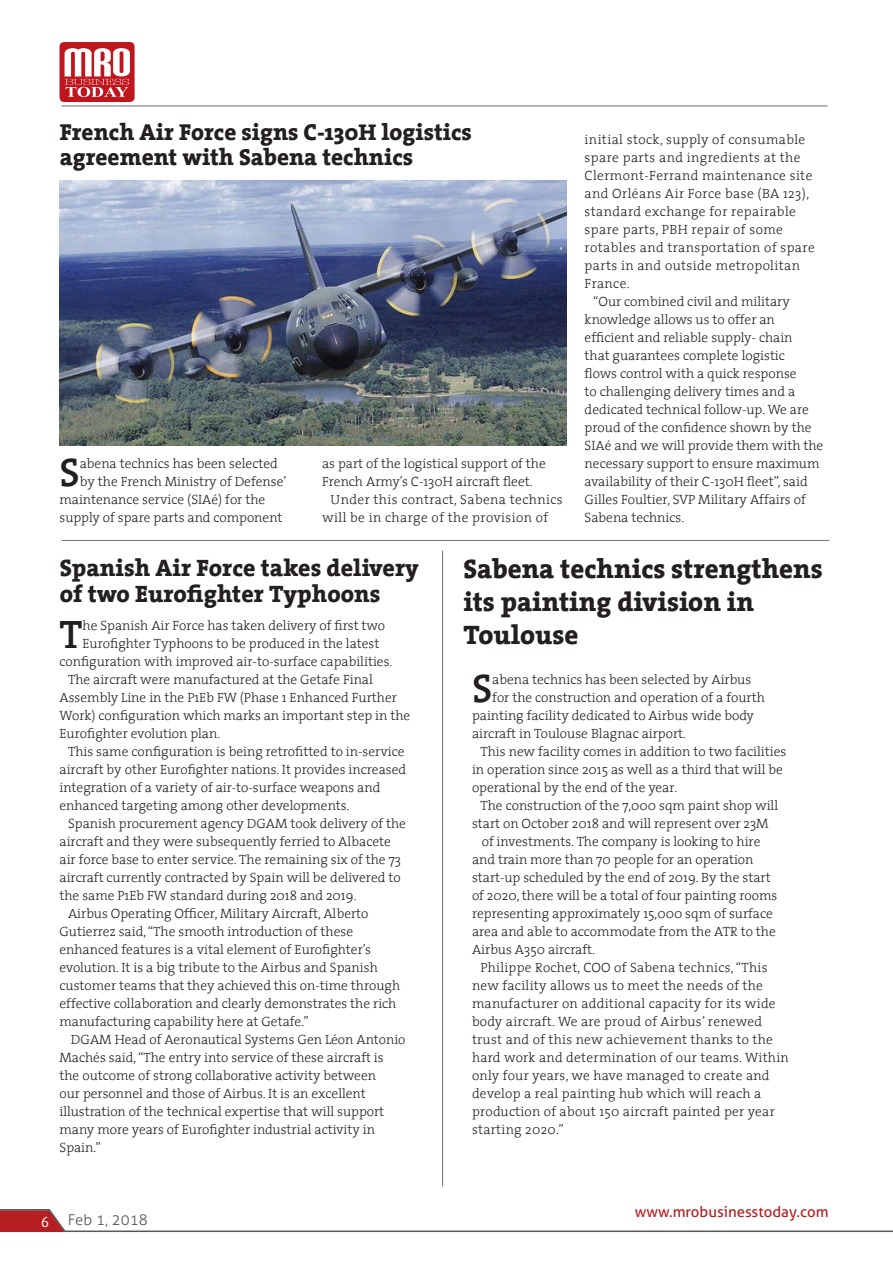
<style>
.page{position:relative;width:893px;height:1263px;background:#fff}
.page>*{position:absolute;margin:0;border:0;box-sizing:border-box;transform-origin:0 0}
.t1{font:600 40.2px "The Serif";color:#231f20}
.t2{font:800 27px/33px "The Serif";color:#231f20}
.t3{font:800 24px/25.5px "The Serif";color:#231f20}
.t4{font:800 23.25px/24.6px "The Serif";color:#231f20}
.t5{font:15px "Aller";color:#b61e22}
.t6{font:300 15px "Aller";color:#57585a}
.t7{font:15px "Dax Pro";color:#fff}
.t8{font:300 13.5px "The Serif";color:#231f20}
.t9{font:300 13.5px "The Serif";letter-spacing:.02em;color:#231f20}
.t10{font:300 13.5px "The Serif";letter-spacing:.03em;color:#231f20}
</style>
<div class="page">
<svg style="left:0;top:1209px;width:893px;height:24px"></svg>
<img style="left:60px;top:180px;width:507px;height:265px">
<hr style="left:62px;top:540px;width:767px;height:1px;background:#6c6d70">
<hr style="left:61px;top:106px;width:766px;height:1px;background:#6c6d70">
<div style="left:60px;top:42px;width:75px;height:60px;background:#bf151c;border-radius:5px"></div>
<svg style="left:65px;top:48px;width:65px;height:49px"></svg>
<hr style="left:442px;top:551px;width:1px;height:635px;background:#6c6d70">
<h3 class="t4" style="left:60px;top:120px;width:414px">French Air Force signs C-130H logistics agreement with Sabena technics</h3>
<h1 class="t1" style="left:60px;top:439px;width:22px">S</h1>
<p class="t8" style="left:80px;top:452px;width:200px">abena technics has been selected</p>
<p class="t8" style="left:80px;top:470px;width:208px">by the French Ministry of Defense’</p>
<p class="t8" style="left:60px;top:488px;width:207px">maintenance service (SIAé) for the</p>
<p class="t8" style="left:60px;top:506px;width:224px">supply of spare parts and component</p>
<p class="t8" style="left:322px;top:452px;width:225px">as part of the logistical support of the</p>
<p class="t8" style="left:322px;top:470px;width:212px">French Army’s C-130H aircraft fleet.</p>
<p class="t10" style="left:331px;top:488px;width:234px">Under this contract, Sabena technics</p>
<p class="t10" style="left:322px;top:506px;width:228px">will be in charge of the provision of</p>
<p class="t10" style="left:585px;top:128px;width:222px">initial stock, supply of consumable</p>
<p class="t10" style="left:585px;top:146px;width:217px">spare parts and ingredients at the</p>
<p class="t10" style="left:585px;top:164px;width:229px">Clermont-Ferrand maintenance site</p>
<p class="t10" style="left:585px;top:182px;width:226px">and Orléans Air Force base (BA 123),</p>
<p class="t10" style="left:585px;top:200px;width:213px">standard exchange for repairable</p>
<p class="t10" style="left:585px;top:218px;width:200px">spare parts, PBH repair of some</p>
<p class="t10" style="left:585px;top:236px;width:232px">rotables and transportation of spare</p>
<p class="t10" style="left:585px;top:254px;width:217px">parts in and outside metropolitan</p>
<p class="t8" style="left:585px;top:272px;width:47px">France.</p>
<p class="t8" style="left:593px;top:290px;width:198px">“Our combined civil and military</p>
<p class="t8" style="left:585px;top:308px;width:192px">knowledge allows us to offer an</p>
<p class="t8" style="left:585px;top:326px;width:209px">efficient and reliable supply- chain</p>
<p class="t8" style="left:585px;top:344px;width:202px">that guarantees complete logistic</p>
<p class="t8" style="left:585px;top:362px;width:213px">flows control with a quick response</p>
<p class="t8" style="left:585px;top:380px;width:212px">to challenging delivery times and a</p>
<p class="t8" style="left:585px;top:398px;width:226px">dedicated technical follow-up. We are</p>
<p class="t8" style="left:585px;top:416px;width:228px">proud of the confidence shown by the</p>
<p class="t8" style="left:585px;top:434px;width:240px">SIAé and we will provide them with the</p>
<p class="t8" style="left:585px;top:452px;width:236px">necessary support to ensure maximum</p>
<p class="t8" style="left:585px;top:470px;width:225px">availability of their C-130H fleet”, said</p>
<p class="t8" style="left:585px;top:488px;width:223px">Gilles Foultier, SVP Military Affairs of</p>
<p class="t8" style="left:585px;top:506px;width:101px">Sabena technics.</p>
<h3 class="t3" style="left:60px;top:555px;width:360px">Spanish Air Force takes delivery of two Eurofighter Typhoons</h3>
<h2 class="t2" style="left:463px;top:552px;width:361px">Sabena technics strengthens its painting division in<br>Toulouse</h2>
<h1 class="t1" style="left:60px;top:601px;width:25px">T</h1>
<p class="t8" style="left:83px;top:614px;width:304px">he Spanish Air Force has taken delivery of first two</p>
<p class="t8" style="left:83px;top:632px;width:298px">Eurofighter Typhoons to be produced in the latest</p>
<p class="t8" style="left:60px;top:650px;width:334px">configuration with improved air-to-surface capabilities.</p>
<p class="t8" style="left:68px;top:668px;width:306px">The aircraft were manufactured at the Getafe Final</p>
<p class="t8" style="left:60px;top:686px;width:339px">Assembly Line in the P1Eb FW (Phase 1 Enhanced Further</p>
<p class="t8" style="left:60px;top:704px;width:352px">Work) configuration which marks an important step in the</p>
<p class="t8" style="left:60px;top:722px;width:162px">Eurofighter evolution plan.</p>
<p class="t8" style="left:68px;top:740px;width:338px">This same configuration is being retrofitted to in-service</p>
<p class="t8" style="left:60px;top:758px;width:348px">aircraft by other Eurofighter nations. It provides increased</p>
<p class="t8" style="left:60px;top:776px;width:322px">integration of a variety of air-to-surface weapons and</p>
<p class="t8" style="left:60px;top:794px;width:292px">enhanced targeting among other developments.</p>
<p class="t8" style="left:68px;top:812px;width:339px">Spanish procurement agency DGAM took delivery of the</p>
<p class="t8" style="left:60px;top:830px;width:333px">aircraft and they were subsequently ferried to Albacete</p>
<p class="t8" style="left:60px;top:848px;width:343px">air force base to enter service. The remaining six of the 73</p>
<p class="t8" style="left:60px;top:866px;width:343px">aircraft currently contracted by Spain will be delivered to</p>
<p class="t8" style="left:60px;top:884px;width:298px">the same P1Eb FW standard during 2018 and 2019.</p>
<p class="t8" style="left:68px;top:902px;width:302px">Airbus Operating Officer, Military Aircraft, Alberto</p>
<p class="t8" style="left:60px;top:920px;width:295px">Gutierrez said, “The smooth introduction of these</p>
<p class="t8" style="left:60px;top:938px;width:313px">enhanced features is a vital element of Eurofighter’s</p>
<p class="t8" style="left:60px;top:956px;width:320px">evolution. It is a big tribute to the Airbus and Spanish</p>
<p class="t8" style="left:60px;top:974px;width:342px">customer teams that they achieved this on-time through</p>
<p class="t8" style="left:60px;top:992px;width:338px">effective collaboration and clearly demonstrates the rich</p>
<p class="t8" style="left:60px;top:1010px;width:251px">manufacturing capability here at Getafe.”</p>
<p class="t8" style="left:71px;top:1028px;width:336px">DGAM Head of Aeronautical Systems Gen Léon Antonio</p>
<p class="t8" style="left:60px;top:1046px;width:326px">Machés said, “The entry into service of these aircraft is</p>
<p class="t8" style="left:60px;top:1064px;width:318px">the outcome of strong collaborative activity between</p>
<p class="t8" style="left:60px;top:1082px;width:308px">our personnel and those of Airbus. It is an excellent</p>
<p class="t8" style="left:60px;top:1100px;width:326px">illustration of the technical expertise that will support</p>
<p class="t8" style="left:60px;top:1118px;width:317px">many more years of Eurofighter industrial activity in</p>
<p class="t8" style="left:60px;top:1136px;width:43px">Spain.”</p>
<h1 class="t1" style="left:472px;top:655px;width:22px">S</h1>
<p class="t8" style="left:492px;top:668px;width:260px">abena technics has been selected by Airbus</p>
<p class="t8" style="left:492px;top:686px;width:274px">for the construction and operation of a fourth</p>
<p class="t8" style="left:472px;top:704px;width:284px">painting facility dedicated to Airbus wide body</p>
<p class="t8" style="left:472px;top:722px;width:215px">aircraft in Toulouse Blagnac airport.</p>
<p class="t8" style="left:480px;top:740px;width:307px">This new facility comes in addition to two facilities</p>
<p class="t8" style="left:472px;top:758px;width:312px">in operation since 2015 as well as a third that will be</p>
<p class="t8" style="left:472px;top:776px;width:207px">operational by the end of the year.</p>
<p class="t8" style="left:480px;top:794px;width:299px">The construction of the 7,000 sqm paint shop will</p>
<p class="t8" style="left:472px;top:812px;width:298px">start on October 2018 and will represent over 23M</p>
<p class="t8" style="left:472px;top:830px;width:290px">€ of investments. The company is looking to hire</p>
<p class="t8" style="left:472px;top:848px;width:283px">and train more than 70 people for an operation</p>
<p class="t8" style="left:472px;top:866px;width:300px">start-up scheduled by the end of 2019. By the start</p>
<p class="t8" style="left:472px;top:884px;width:307px">of 2020, there will be a total of four painting rooms</p>
<p class="t8" style="left:472px;top:902px;width:302px">representing approximately 15,000 sqm of surface</p>
<p class="t8" style="left:472px;top:920px;width:305px">area and able to accommodate from the ATR to the</p>
<p class="t8" style="left:472px;top:938px;width:124px">Airbus A350 aircraft.</p>
<p class="t9" style="left:480px;top:956px;width:289px">Philippe Rochet, COO of Sabena technics, “This</p>
<p class="t9" style="left:472px;top:974px;width:293px">new facility allows us to meet the needs of the</p>
<p class="t9" style="left:472px;top:992px;width:305px">manufacturer on additional capacity for its wide</p>
<p class="t9" style="left:472px;top:1010px;width:292px">body aircraft. We are proud of Airbus’ renewed</p>
<p class="t9" style="left:472px;top:1028px;width:302px">trust and of this new achievement thanks to the</p>
<p class="t9" style="left:472px;top:1046px;width:318px">hard work and determination of our teams. Within</p>
<p class="t9" style="left:472px;top:1064px;width:299px">only four years, we have managed to create and</p>
<p class="t9" style="left:472px;top:1082px;width:291px">develop a real painting hub which will reach a</p>
<p class="t9" style="left:472px;top:1100px;width:304px">production of about 150 aircraft painted per year</p>
<p class="t9" style="left:472px;top:1118px;width:93px">starting 2020.”</p>
<p class="t7" style="left:41px;top:1212px;width:9px">6</p>
<p class="t6" style="left:68px;top:1211px;width:81px">Feb 1, 2018</p>
<p class="t5" style="left:635px;top:1203px;width:195px">www.mrobusinesstoday.com</p>
</div>
